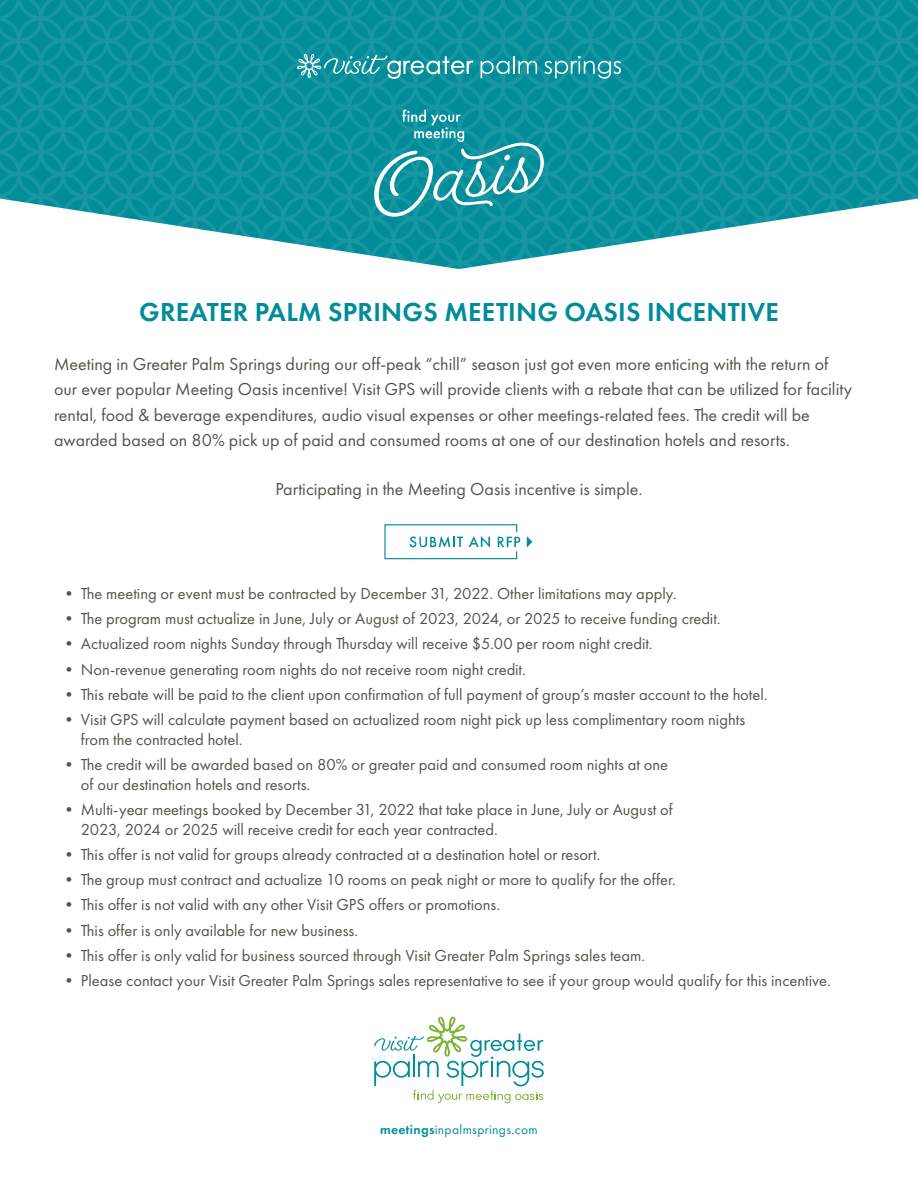
<style>
.page{position:relative;width:918px;height:1188px;background:#fff}
.page>*{position:absolute;margin:0;border:0;box-sizing:border-box;transform-origin:0 0}
.t1{font:600 27px "Futura PT";letter-spacing:.01em;color:#008c99}
.t2{font:18px/25.5px "Futura PT";color:#54544b}
.t3{font:16.5px/19.8px "Futura PT";color:#54544b}
.t4{font:13.5px "Futura PT";letter-spacing:.025em;color:#008d99}
.s1{font-weight:600}
</style>
<div class="page">
<svg style="left:0;top:0;width:918px;height:269px;background:#2da0aa"></svg>
<svg style="left:374px;top:110px;width:170px;height:107px;background:#2fa1ab"></svg>
<svg style="left:481px;top:56px;width:56px;height:22px"></svg>
<svg style="left:544px;top:56px;width:77px;height:23px;background:#39a5af"></svg>
<svg style="left:297px;top:54px;width:177px;height:25px;background:#3ca6b0"></svg>
<svg style="left:374px;top:1017px;width:170px;height:86px"></svg>
<svg style="left:527px;top:536px;width:5px;height:11px"></svg>
<svg style="left:384px;top:524px;width:136px;height:36px"></svg>
<h1 class="t1" style="left:139px;top:295px;width:641px">GREATER PALM SPRINGS MEETING OASIS INCENTIVE</h1>
<p class="t2" style="left:54px;top:351px;width:800px">Meeting in Greater Palm Springs during our off-peak “chill” season just got even more enticing with the return of our ever popular Meeting Oasis incentive! Visit GPS will provide clients with a rebate that can be utilized for facility rental, food &amp; beverage expenditures, audio visual expenses or other meetings-related fees. The credit will be awarded based on 80% pick up of paid and consumed rooms at one of our destination hotels and resorts.</p>
<p class="t2" style="left:275px;top:477px;width:369px">Participating in the Meeting Oasis incentive is simple.</p>
<p class="t3" style="left:61px;top:584px;width:617px">• The meeting or event must be contracted by December 31, 2022. Other limitations may apply.</p>
<p class="t3" style="left:61px;top:609px;width:661px">• The program must actualize in June, July or August of 2023, 2024, or 2025 to receive funding credit.</p>
<p class="t3" style="left:61px;top:634px;width:593px">• Actualized room nights Sunday through Thursday will receive $5.00 per room night credit.</p>
<p class="t3" style="left:61px;top:659px;width:467px">• Non-revenue generating room nights do not receive room night credit.</p>
<p class="t3" style="left:61px;top:684px;width:708px">• This rebate will be paid to the client upon confirmation of full payment of group’s master account to the hotel.</p>
<p class="t3" style="left:81px;top:710px;width:666px;text-indent:-20px">• Visit GPS will calculate payment based on actualized room night pick up less complimentary room nights from the contracted hotel.</p>
<p class="t3" style="left:81px;top:755px;width:589px;text-indent:-20px">• The credit will be awarded based on 80% or greater paid and consumed room nights at one of our destination hotels and resorts.</p>
<p class="t3" style="left:81px;top:800px;width:593px;text-indent:-20px">• Multi-year meetings booked by December 31, 2022 that take place in June, July or August of<br>2023, 2024 or 2025 will receive credit for each year contracted.</p>
<p class="t3" style="left:61px;top:845px;width:541px">• This offer is not valid for groups already contracted at a destination hotel or resort.</p>
<p class="t3" style="left:61px;top:870px;width:617px">• The group must contract and actualize 10 rooms on peak night or more to qualify for the offer.</p>
<p class="t3" style="left:61px;top:895px;width:441px">• This offer is not valid with any other Visit GPS offers or promotions.</p>
<p class="t3" style="left:61px;top:920px;width:299px">• This offer is only available for new business.</p>
<p class="t3" style="left:61px;top:945px;width:586px">• This offer is only valid for business sourced through Visit Greater Palm Springs sales team.</p>
<p class="t3" style="left:61px;top:971px;width:772px">• Please contact your Visit Greater Palm Springs sales representative to see if your group would qualify for this incentive.</p>
<p class="t4" style="left:380px;top:1121px;width:159px"><span class="s1">meetings</span>inpalmsprings.com</p>
</div>
